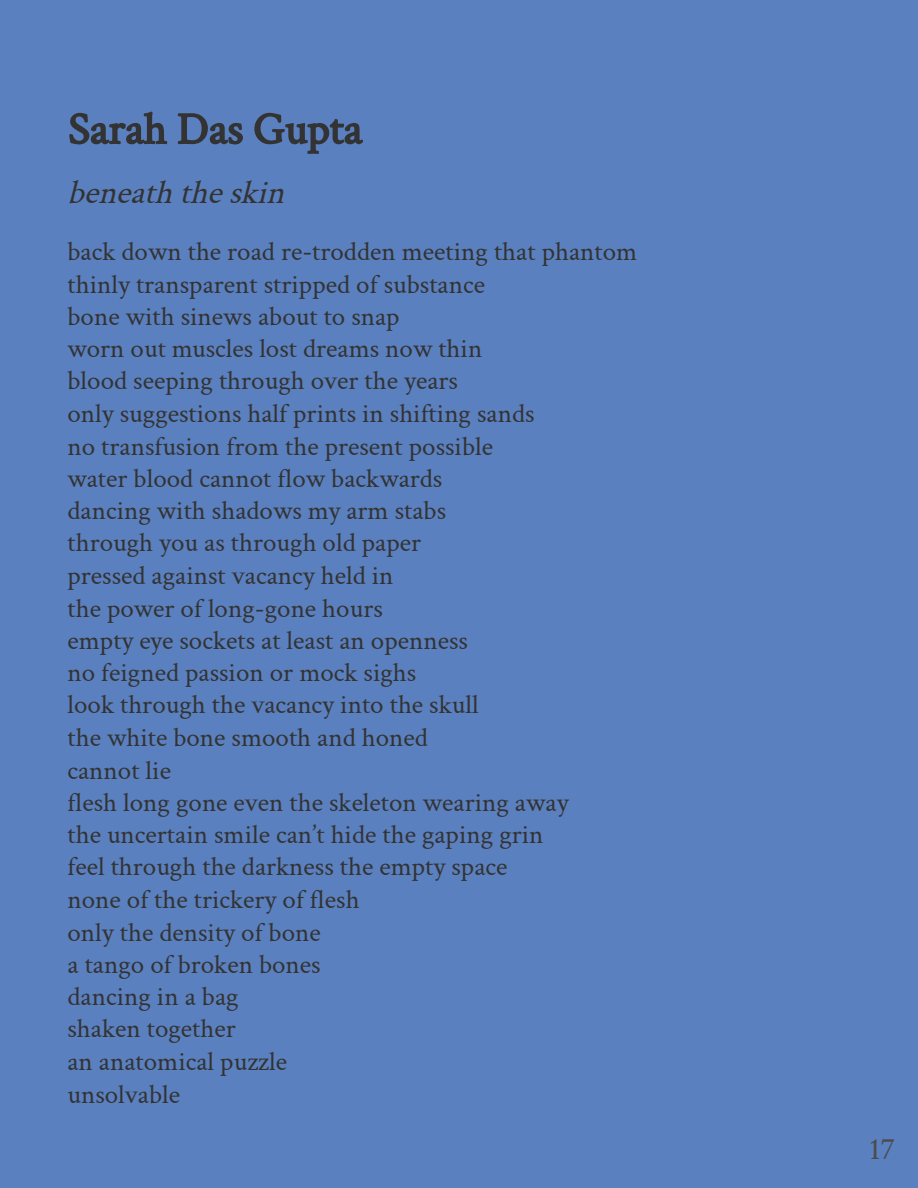
<style>
.page{position:relative;width:918px;height:1188px;background:#5a80bf}
.page>*{position:absolute;margin:0;border:0;box-sizing:border-box;transform-origin:0 0}
.t1{font:italic 33.75px "Crimson Text";color:#333}
.t2{font:31.5px "Crimson Text";color:#4c4c4c}
.t3{font:27px/32.4px "Crimson Text";color:#333}
</style>
<div class="page">
<svg style="left:69px;top:112px;width:294px;height:42px"></svg>
<p class="t1" style="left:68px;top:170px;width:229px">beneaththeskin</p>
<p class="t3" style="left:68px;top:236px;width:571px">back down the road re-trodden meeting that phantom thinly transparent stripped of substance<br>bone with sinews about to snap<br>worn out muscles lost dreams now thin<br>blood seeping through over the years<br>only suggestions half prints in shifting sands<br>no transfusion from the present possible<br>water blood cannot flow backwards<br>dancing with shadows my arm stabs<br>through you as through old paper<br>pressed against vacancy held in<br>the power of long-gone hours<br>empty eye sockets at least an openness<br>no feigned passion or mock sighs<br>look through the vacancy into the skull<br>the white bone smooth and honed<br>cannot lie<br>flesh long gone even the skeleton wearing away<br>the uncertain smile can’t hide the gaping grin<br>feel through the darkness the empty space<br>none of the trickery of flesh<br>only the density of bone<br>a tango of broken bones<br>dancing in a bag<br>shaken together<br>an anatomical puzzle<br>unsolvable</p>
<p class="t2" style="left:869px;top:1129px;width:28px">17</p>
</div>
